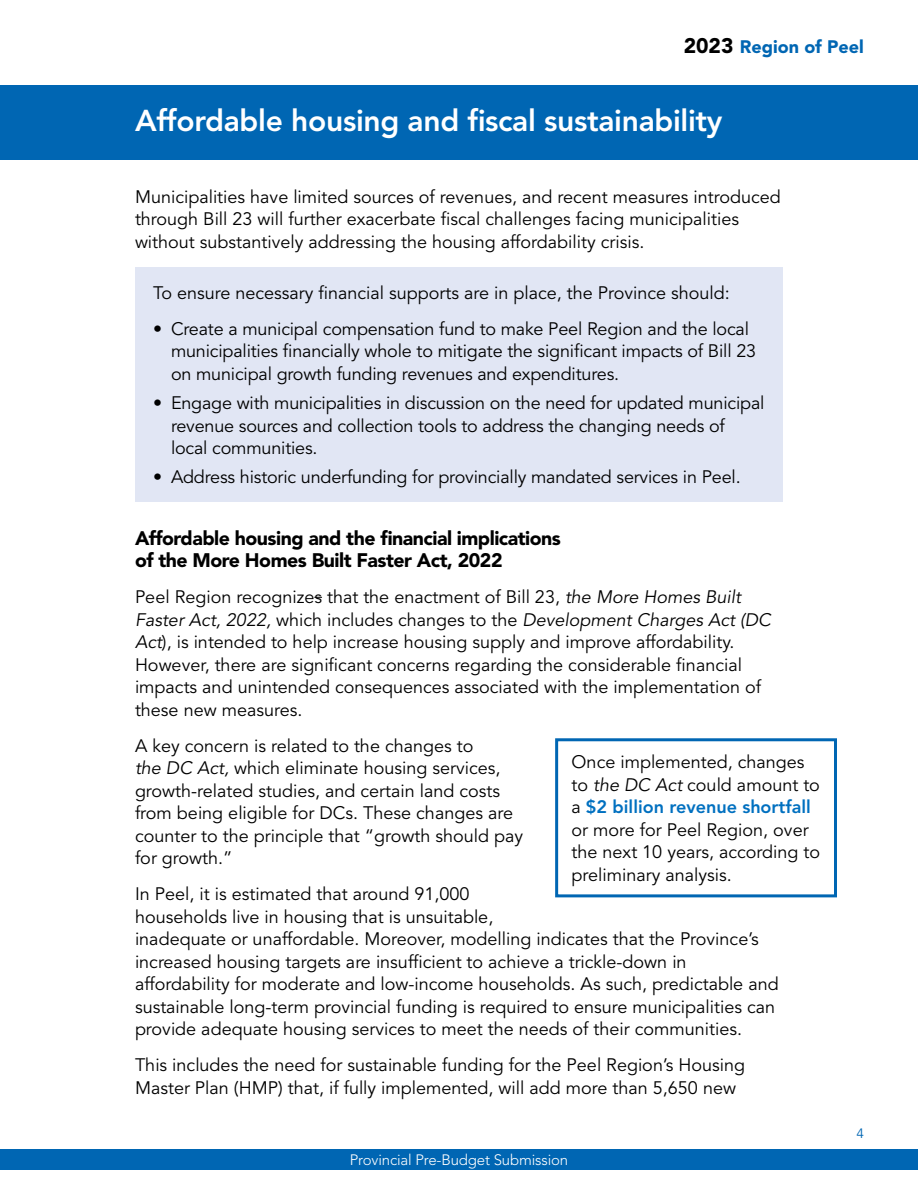
<style>
.page{position:relative;width:918px;height:1188px;background:#fff}
.page>*{position:absolute;margin:0;border:0;box-sizing:border-box;transform-origin:0 0}
.t1{font:800 30px "Avenir LT Std";letter-spacing:-.01em;color:#fff}
.t2{font:900 19.5px/22.5px "Avenir LT Std";letter-spacing:-.025em;color:#000}
.t3{font:18px/22.5px "Avenir LT Std";color:#000}
.t4{font:900 18px "Avenir LT Std";color:#0066b3}
.t5{font:300 15px "Avenir LT Std";letter-spacing:-.01em;color:#fff}
.t6{font:13.5px "Avenir LT Std";color:#0066b3}
.s1{font-size:21px;color:#000}
.s2{font-style:italic}
.s3{font-weight:800;color:#0070c0}
</style>
<div class="page">
<div style="left:0;top:1149px;width:918px;height:20px;background:#0066b3"></div>
<div style="left:0;top:86px;width:918px;height:74px;background:#0066b3"></div>
<div style="left:135px;top:267px;width:648px;height:234px;background:#e1e6f4"></div>
<div style="left:555px;top:738px;width:282px;height:159px;border:3px solid #0066b3"></div>
<p class="t4" style="left:684px;top:36px;width:182px"><span class="s1">2023</span> Region of Peel</p>
<h1 class="t1" style="left:135px;top:103px;width:589px">Affordable housing and fiscal sustainability</h1>
<p class="t3" style="left:135px;top:186px;width:647px">Municipalities have limited sources of revenues, and recent measures introduced through Bill 23 will further exacerbate fiscal challenges facing municipalities without substantively addressing the housing affordability crisis.</p>
<p class="t3" style="left:153px;top:282px;width:578px">To ensure necessary financial supports are in place, the Province should:</p>
<p class="t3" style="left:171px;top:318px;width:587px;text-indent:-18px">• Create a municipal compensation fund to make Peel Region and the local municipalities financially whole to mitigate the significant impacts of Bill 23 on municipal growth funding revenues and expenditures.</p>
<p class="t3" style="left:171px;top:392px;width:595px;text-indent:-18px">• Engage with municipalities in discussion on the need for updated municipal revenue sources and collection tools to address the changing needs of local communities.</p>
<p class="t3" style="left:153px;top:466px;width:589px">• Address historic underfunding for provincially mandated services in Peel.</p>
<h2 class="t2" style="left:135px;top:527px;width:428px">Affordable housing and the financial implications of the More Homes Built Faster Act, 2022</h2>
<p class="t3" style="left:135px;top:586px;width:637px">Peel Region recognizes that the enactment of Bill 23, <span class="s2">the More Homes Built Faster Act, 2022,</span> which includes changes to the <span class="s2">Development Charges Act (DC Act</span>), is intended to help increase housing supply and improve affordability.<br>However, there are significant concerns regarding the considerable financial impacts and unintended consequences associated with the implementation of these new measures.</p>
<p class="t3" style="left:135px;top:735px;width:390px">A key concern is related to the changes to<br><span class="s2">the DC Act,</span> which eliminate housing services, growth-related studies, and certain land costs from being eligible for DCs. These changes are counter to the principle that “growth should pay for growth.”</p>
<p class="t3" style="left:135px;top:883px;width:645px">In Peel, it is estimated that around 91,000<br>households live in housing that is unsuitable,<br>inadequate or unaffordable. Moreover, modelling indicates that the Province’s increased housing targets are insufficient to achieve a trickle-down in affordability for moderate and low-income households. As such, predictable and sustainable long-term provincial funding is required to ensure municipalities can provide adequate housing services to meet the needs of their communities.</p>
<p class="t3" style="left:135px;top:1054px;width:612px">This includes the need for sustainable funding for the Peel Region’s Housing<br>Master Plan (HMP) that, if fully implemented, will add more than 5,650 new</p>
<p class="t3" style="left:572px;top:751px;width:250px">Once implemented, changes to <span class="s2">the DC Act</span> could amount to a <span class="s3">$2 billion revenue shortfall </span>or more for Peel Region, over the next 10 years, according to preliminary analysis.</p>
<p class="t5" style="left:350px;top:1151px;width:220px">Provincial Pre-Budget Submission</p>
<p class="t6" style="left:856px;top:1125px;width:9px">4</p>
</div>
